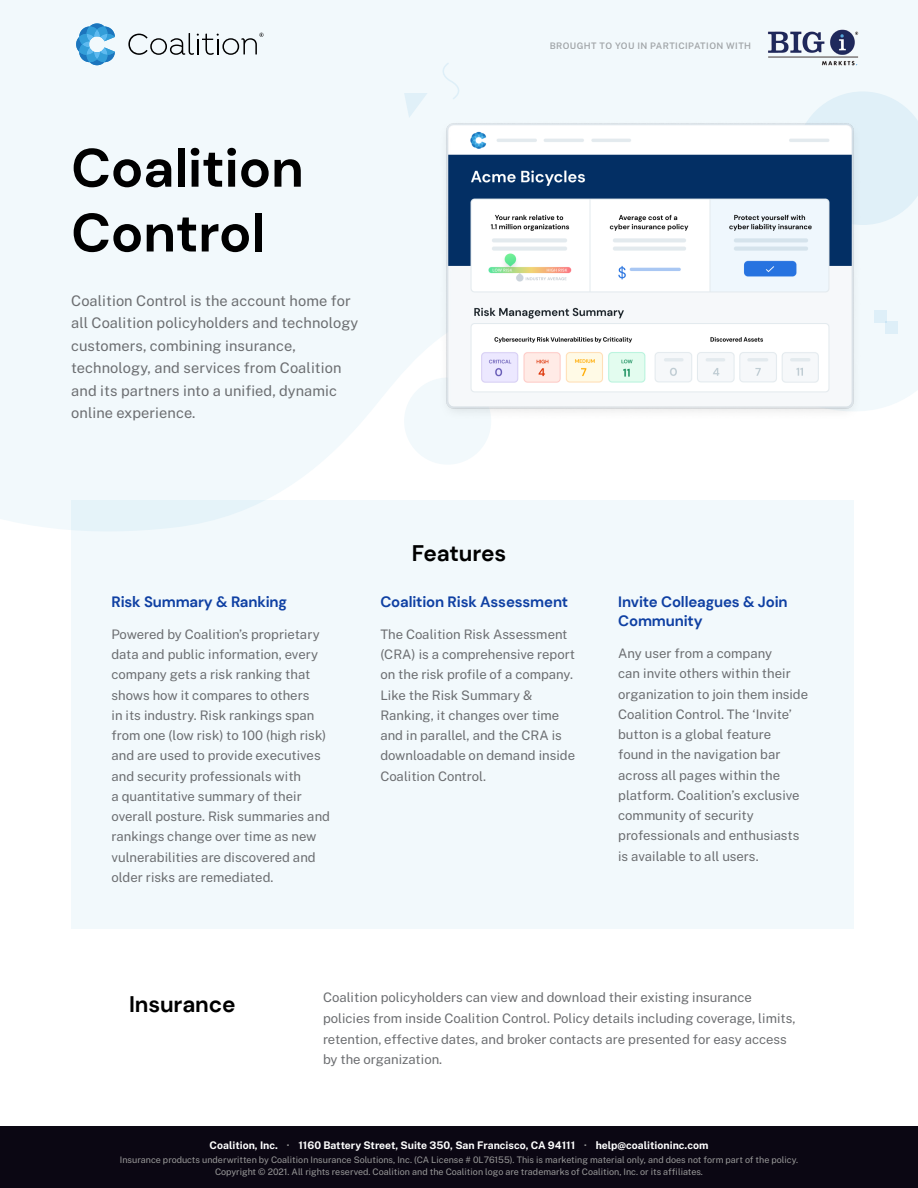
<style>
.page{position:relative;width:918px;height:1188px;background:#fff}
.page>*{position:absolute;margin:0;border:0;box-sizing:border-box;transform-origin:0 0}
.t1{font:700 54px/64.8px "DM Sans";letter-spacing:-.005em;color:#000}
.t2{font:700 22.5px "DM Sans";letter-spacing:-.005em;color:#000}
.t3{font:700 15px/19.5px "DM Sans";letter-spacing:-.01em;color:#0f40a3}
.t4{font:14.7px/22.5px "Public Sans";letter-spacing:.005em;color:#6c6e71}
.t5{font:13.2px/20.2px "Public Sans";color:#6c6e71}
.t6{font:700 10.5px "Public Sans";color:#fff}
.t7{font:9px "Public Sans";color:#999}
.t8{font:600 9px "Public Sans";letter-spacing:.05em;color:#6c6e71}
.s1{color:#999}
</style>
<div class="page">
<svg style="left:0;top:0;width:918px;height:533px;fill:#f2f9fc"></svg>
<div style="left:0;top:1126px;width:918px;height:62px;background:#0b0713"></div>
<svg style="left:76px;top:23px;width:39px;height:42px"></svg>
<svg style="left:128px;top:33px;width:136px;height:22px"></svg>
<div style="left:874px;top:310px;width:13px;height:13px;background:#deeff8"></div>
<div style="left:886px;top:322px;width:12px;height:12px;background:#deeff8"></div>
<svg style="left:440px;top:61px;width:22px;height:40px"></svg>
<svg style="left:404px;top:93px;width:24px;height:25px"></svg>
<div style="left:71px;top:500px;width:782px;height:428px;background:#f2f9fc"></div>
<img style="left:437px;top:119px;width:426px;height:302px">
<img style="left:764px;top:28px;width:99px;height:40px">
<p class="t1" style="left:71px;top:135px;width:234px">Coalition<br>Control</p>
<p class="t4" style="left:71px;top:288px;width:289px">Coalition Control is the account home for all Coalition policyholders and technology customers, combining insurance, technology, and services from Coalition and its partners into a unified, dynamic online experience.</p>
<p class="t8" style="left:550px;top:39px;width:203px">BROUGHT TO YOU IN PARTICIPATION WITH</p>
<p class="t2" style="left:412px;top:539px;width:96px">Features</p>
<p class="t3" style="left:111px;top:592px;width:177px">Risk Summary &amp; Ranking</p>
<p class="t3" style="left:380px;top:592px;width:189px">Coalition Risk Assessment</p>
<p class="t3" style="left:618px;top:592px;width:171px">Invite Colleagues &amp; Join<br>Community</p>
<p class="t5" style="left:111px;top:623px;width:220px">Powered by Coalition’s proprietary data and public information, every company gets a risk ranking that shows how it compares to others<br>in its industry. Risk rankings span from one (low risk) to 100 (high risk) and are used to provide executives and security professionals with<br>a quantitative summary of their overall posture. Risk summaries and rankings change over time as new vulnerabilities are discovered and older risks are remediated.</p>
<p class="t5" style="left:380px;top:623px;width:196px">The Coalition Risk Assessment (CRA) is a comprehensive report on the risk profile of a company.<br>Like the Risk Summary &amp;<br>Ranking, it changes over time and in parallel, and the CRA is downloadable on demand inside<br>Coalition Control.</p>
<p class="t5" style="left:618px;top:642px;width:191px">Any user from a company<br>can invite others within their organization to join them inside<br>Coalition Control. The ‘Invite’ button is a global feature found in the navigation bar across all pages within the platform. Coalition’s exclusive community of security professionals and enthusiasts is available to all users.</p>
<p class="t2" style="left:129px;top:990px;width:108px">Insurance</p>
<p class="t5" style="left:323px;top:987px;width:474px;line-height:20.7px">Coalition policyholders can view and download their existing insurance policies from inside Coalition Control. Policy details including coverage, limits, retention, effective dates, and broker contacts are presented for easy access by the organization.</p>
<p class="t6" style="left:210px;top:1138px;width:500px">Coalition, Inc. <span class="s1">·</span> 1160 Battery Street, Suite 350, San Francisco, CA 94111 <span class="s1">·</span> help@coalitioninc.com</p>
<p class="t7" style="left:120px;top:1153px;width:680px">Insurance products underwritten by Coalition Insurance Solutions, Inc. (CA License # 0L76155). This is marketing material only, and does not form part of the policy.</p>
<p class="t7" style="left:215px;top:1165px;width:489px">Copyright © 2021. All rights reserved. Coalition and the Coalition logo are trademarks of Coalition, Inc. or its affiliates.</p>
</div>
